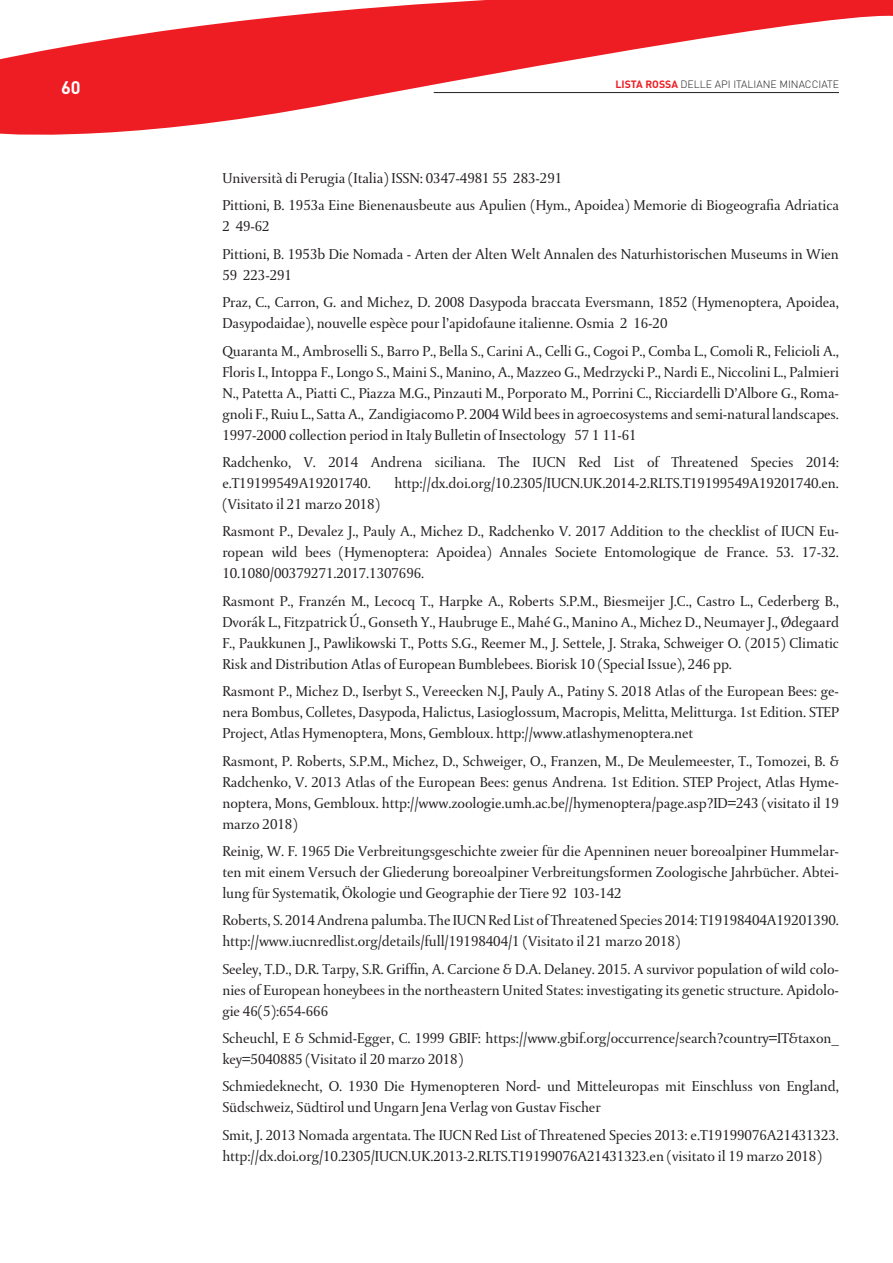
<style>
.page{position:relative;width:893px;height:1263px;background:#fff}
.page>*{position:absolute;margin:0;border:0;box-sizing:border-box;transform-origin:0 0}
.t1{font:700 18px "DIN";color:#fff}
.t2{font:15px/21px "DTL Paradox T";letter-spacing:-.005em;color:#231f20}
.t3{font:300 10.5px "DIN";color:#231f20}
.s1{font-weight:700;color:#ee1d23}
</style>
<div class="page">
<svg style="left:0;top:0;width:893px;height:135px"></svg>
<hr style="left:434px;top:92px;width:405px;height:1px;background:#231f20">
<p class="t1" style="left:61px;top:76px;width:21px">60</p>
<p class="t3" style="left:615px;top:78px;width:225px"><span class="s1">LISTA ROSSA</span> DELLE API ITALIANE MINACCIATE</p>
<p class="t2" style="left:222px;top:165px;width:618px;line-height:27.3px">Università di Perugia (Italia) ISSN: 0347-4981 55 283-291<br>Pittioni, B. 1953a Eine Bienenausbeute aus Apulien (Hym., Apoidea) Memorie di Biogeografia Adriatica</p>
<p class="t2" style="left:222px;top:213px;width:618px;line-height:27.3px">2 49-62<br>Pittioni, B. 1953b Die Nomada - Arten der Alten Welt Annalen des Naturhistorischen Museums in Wien</p>
<p class="t2" style="left:222px;top:261px;width:618px;line-height:27.3px">59 223-291<br>Praz, C., Carron, G. and Michez, D. 2008 Dasypoda braccata Eversmann, 1852 (Hymenoptera, Apoidea,</p>
<p class="t2" style="left:222px;top:310px;width:618px;line-height:27.3px">Dasypodaidae), nouvelle espèce pour l’apidofaune italienne. Osmia 2 16-20<br>Quaranta M., Ambroselli S., Barro P., Bella S., Carini A., Celli G., Cogoi P., Comba L., Comoli R., Felicioli A.,</p>
<p class="t2" style="left:222px;top:361px;width:618px;text-align:justify">Floris I., Intoppa F., Longo S., Maini S., Manino, A., Mazzeo G., Medrzycki P., Nardi E., Niccolini L., Palmieri N., Patetta A., Piatti C., Piazza M.G., Pinzauti M., Porporato M., Porrini C., Ricciardelli D’Albore G., Roma&shy;gnoli F., Ruiu L., Satta A., Zandigiacomo P. 2004 Wild bees in agroecosystems and semi-natural landscapes.<br>1997-2000 collection period in Italy Bulletin of Insectology 57 1 11-61</p>
<p class="t2" style="left:222px;top:452px;width:618px">Radchenko, V. 2014 Andrena siciliana. The IUCN Red List of Threatened Species 2014: e.T19199549A19201740.</p>
<p class="t2" style="left:394px;top:473px;width:446px">http://dx.doi.org/10.2305/IUCN.UK.2014-2.RLTS.T19199549A19201740.en.</p>
<p class="t2" style="left:222px;top:491px;width:618px;line-height:27.3px">(Visitato il 21 marzo 2018)<br>Rasmont P., Devalez J., Pauly A., Michez D., Radchenko V. 2017 Addition to the checklist of IUCN Eu-</p>
<p class="t2" style="left:222px;top:542px;width:618px">ropean wild bees (Hymenoptera: Apoidea) Annales Societe Entomologique de France. 53. 17-32.<br>10.1080/00379271.2017.1307696.</p>
<p class="t2" style="left:222px;top:590px;width:618px;text-align:justify">Rasmont P., Franzén M., Lecocq T., Harpke A., Roberts S.P.M., Biesmeijer J.C., Castro L., Cederberg B., Dvorák L., Fitzpatrick Ú., Gonseth Y., Haubruge E., Mahé G., Manino A., Michez D., Neumayer J., Ødegaard F., Paukkunen J., Pawlikowski T., Potts S.G., Reemer M., J. Settele, J. Straka, Schweiger O. (2015) Climatic Risk and Distribution Atlas of European Bumblebees. Biorisk 10 (Special Issue), 246 pp.</p>
<p class="t2" style="left:222px;top:681px;width:618px;text-align:justify">Rasmont P., Michez D., Iserbyt S., Vereecken N.J, Pauly A., Patiny S. 2018 Atlas of the European Bees: ge&shy;nera Bombus, Colletes, Dasypoda, Halictus, Lasioglossum, Macropis, Melitta, Melitturga. 1st Edition. STEP Project, Atlas Hymenoptera, Mons, Gembloux. http://www.atlashymenoptera.net</p>
<p class="t2" style="left:222px;top:750px;width:618px;text-align:justify">Rasmont, P. Roberts, S.P.M., Michez, D., Schweiger, O., Franzen, M., De Meulemeester, T., Tomozei, B. &amp; Radchenko, V. 2013 Atlas of the European Bees: genus Andrena. 1st Edition. STEP Project, Atlas Hyme&shy;noptera, Mons, Gembloux. http://www.zoologie.umh.ac.be//hymenoptera/page.asp?ID=243 (visitato il 19 marzo 2018)</p>
<p class="t2" style="left:222px;top:841px;width:618px;text-align:justify">Reinig, W. F. 1965 Die Verbreitungsgeschichte zweier für die Apenninen neuer boreoalpiner Hummelar&shy;ten mit einem Versuch der Gliederung boreoalpiner Verbreitungsformen Zoologische Jahrbücher. Abtei&shy;lung für Systematik, Ökologie und Geographie der Tiere 92 103-142</p>
<p class="t2" style="left:222px;top:910px;width:618px">Roberts, S. 2014 Andrena palumba. The IUCN Red List of Threatened Species 2014: T19198404A19201390. http://www.iucnredlist.org/details/full/19198404/1 (Visitato il 21 marzo 2018)</p>
<p class="t2" style="left:222px;top:958px;width:618px;text-align:justify">Seeley, T.D., D.R. Tarpy, S.R. Griffin, A. Carcione &amp; D.A. Delaney. 2015. A survivor population of wild colo&shy;nies of European honeybees in the northeastern United States: investigating its genetic structure. Apidolo&shy;gie 46(5):654-666</p>
<p class="t2" style="left:222px;top:1028px;width:618px">Scheuchl, E &amp; Schmid-Egger, C. 1999 GBIF: https://www.gbif.org/occurrence/search?country=IT&amp;taxon_ key=5040885 (Visitato il 20 marzo 2018)</p>
<p class="t2" style="left:222px;top:1076px;width:618px">Schmiedeknecht, O. 1930 Die Hymenopteren Nord- und Mitteleuropas mit Einschluss von England,<br>Südschweiz, Südtirol und Ungarn Jena Verlag von Gustav Fischer</p>
<p class="t2" style="left:222px;top:1124px;width:618px">Smit, J. 2013 Nomada argentata. The IUCN Red List of Threatened Species 2013: e.T19199076A21431323. http://dx.doi.org/10.2305/IUCN.UK.2013-2.RLTS.T19199076A21431323.en (visitato il 19 marzo 2018)</p>
</div>
